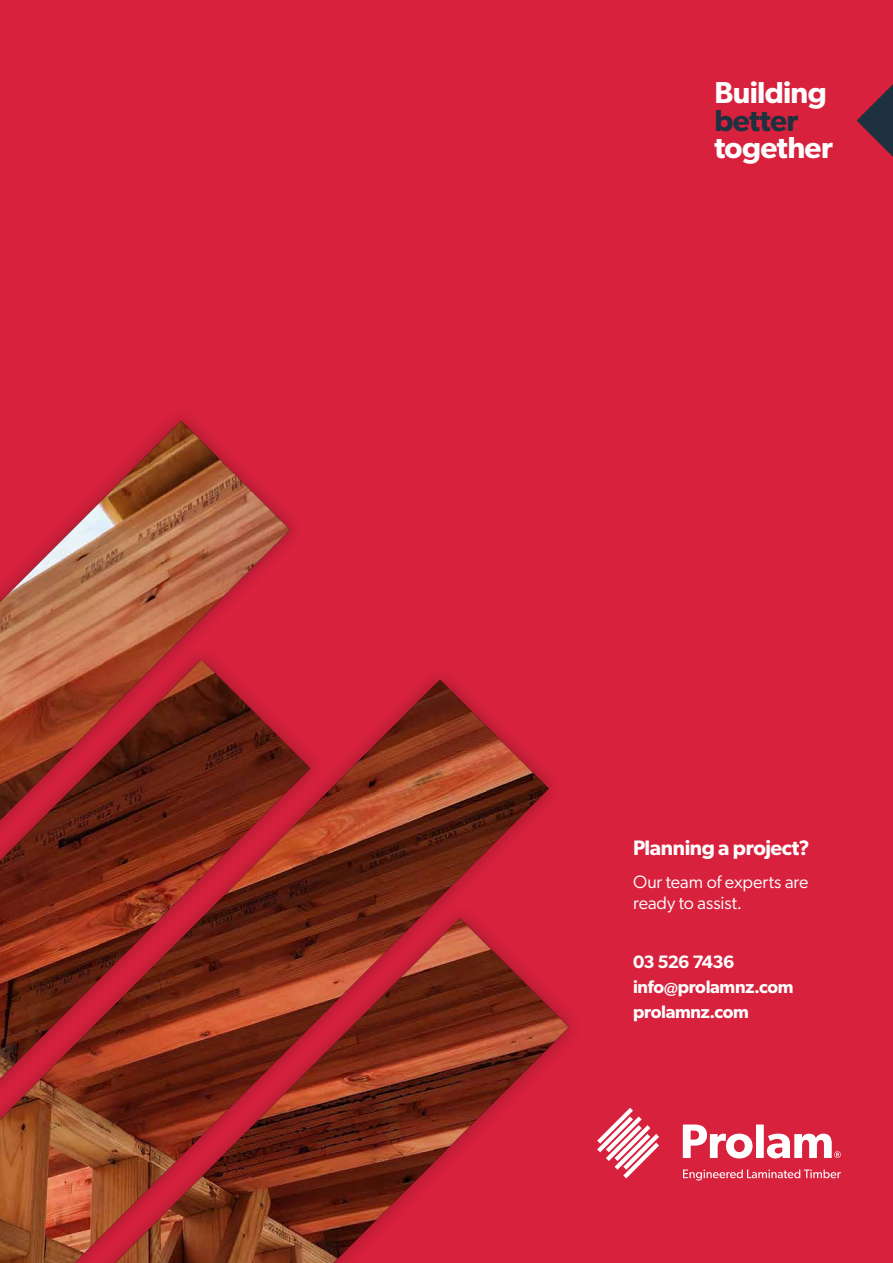
<style>
.page{position:relative;width:893px;height:1263px;background:#d7213d}
.page>*{position:absolute;margin:0;border:0;box-sizing:border-box;transform-origin:0 0}
.t1{font:600 30.45px "Gibson";letter-spacing:-.02em;color:#fff}
.t2{font:600 30.45px "Gibson";letter-spacing:-.02em;color:#1d313f}
.t3{font:600 21px "Gibson";letter-spacing:-.02em;color:#fff}
.t4{font:600 18px/25.3px "Gibson";letter-spacing:-.02em;color:#fff}
.t5{font:18px/21px "Gibson";letter-spacing:-.005em;color:#fff}
</style>
<div class="page">
<svg style="left:597px;top:1108px;width:62px;height:70px"></svg>
<svg style="left:683px;top:1124px;width:158px;height:56px"></svg>
<img style="left:0;top:421px;width:569px;height:842px">
<svg style="left:857px;top:84px;width:36px;height:73px"></svg>
<h1 class="t1" style="left:714px;top:75px;width:114px">Building</h1>
<h1 class="t2" style="left:714px;top:102px;width:85px">better</h1>
<h1 class="t1" style="left:714px;top:129px;width:120px">together</h1>
<p class="t3" style="left:633px;top:835px;width:178px">Planning a project?</p>
<p class="t5" style="left:633px;top:871px;width:177px">Our team of experts are ready to assist.</p>
<p class="t4" style="left:633px;top:948px;width:162px">03 526 7436 info@prolamnz.com prolamnz.com</p>
</div>
